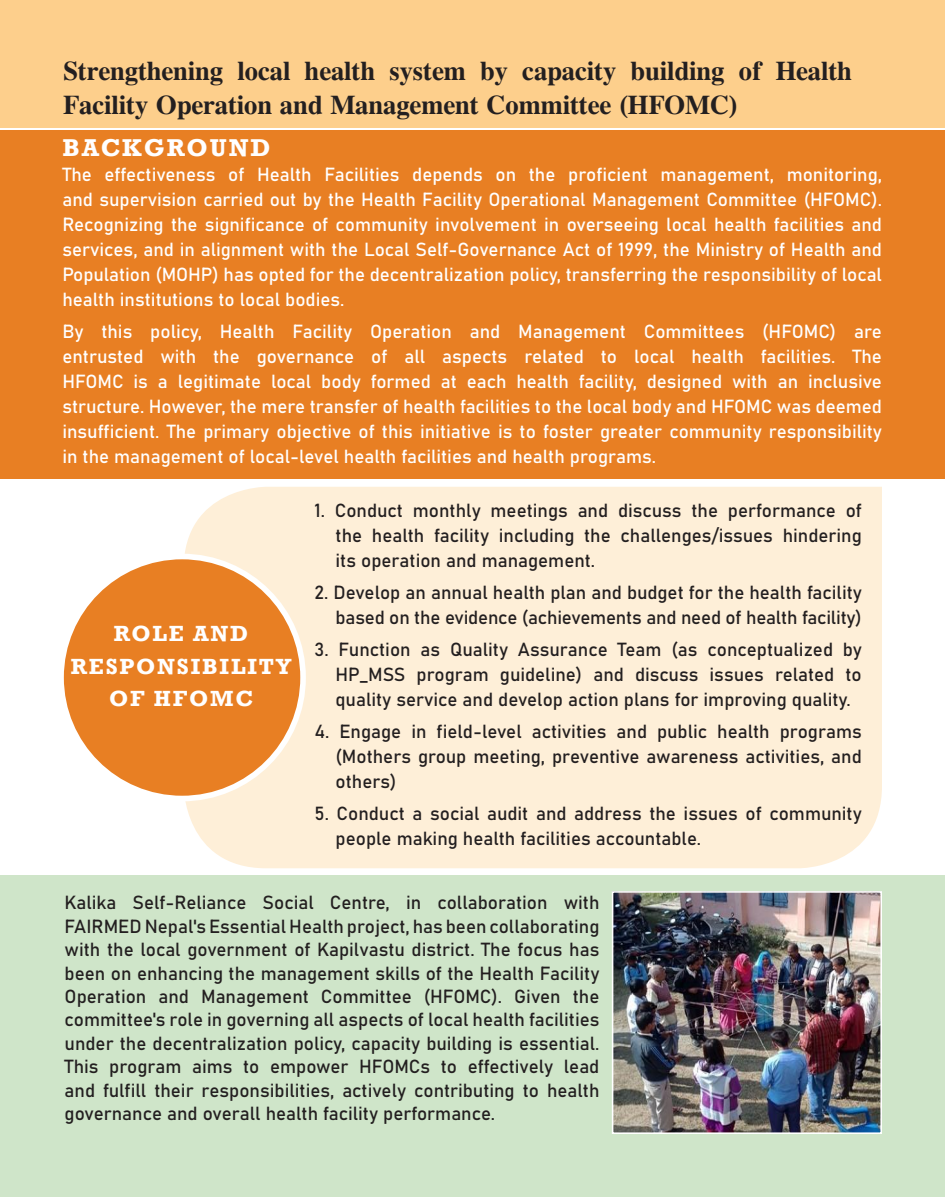
<style>
.page{position:relative;width:945px;height:1197px;background:#fff}
.page>*{position:absolute;margin:0;border:0;box-sizing:border-box;transform-origin:0 0}
.Paragraph_Style_1{font:700 26.6px/34.3px "CG Times";color:#231f20}
.Heading{font:700 25.03px "Rockwell";letter-spacing:.08em;color:#fff}
.Heading-2{font:700 22.57px/32.4px "Rockwell";letter-spacing:.08em;color:#fff;text-align:center}
.Paragraph_Style_1-2{font:18.72px/23.4px "Bahnschrift 400 100";color:#231f20;text-align:justify}
.Paragraph_Style_1-3{font:18.72px/25px "Bahnschrift 400 100";color:#fff;text-align:justify}
</style>
<div class="page">
<div style="left:185px;top:487px;width:697px;height:381px;background:#feefd8"></div>
<div style="left:0;top:130px;width:945px;height:349px;background:#e87f23"></div>
<div style="left:0;top:0;width:945px;height:128px;background:#fdcf8c"></div>
<div style="left:61px;top:557px;width:242px;height:242px;background:#e87f23;border-radius:50%"></div>
<div style="left:58px;top:554px;width:248px;height:247px;border:6px solid #fff;border-radius:50%"></div>
<div style="left:0;top:875px;width:945px;height:322px;background:#cfe5c9"></div>
<img style="left:615px;top:894px;width:264px;height:237px">
<div style="left:612px;top:891px;width:270px;height:243px;border:2px solid #fff"></div>
<p class="Paragraph_Style_1" style="left:63px;top:54px;width:790px">Strengthening local health system by capacity building of Health<br>Facility Operation and Management Committee (HFOMC)</p>
<p class="Heading" style="left:62px;top:132px;width:210px">BACKGROUND</p>
<p class="Paragraph_Style_1-3" style="left:62px;top:160px;width:821px">The effectiveness of Health Facilities depends on the proficient management, monitoring, and supervision carried out by the Health Facility Operational Management Committee (HFOMC).<br>Recognizing the significance of community involvement in overseeing local health facilities and services, and in alignment with the Local Self-Governance Act of 1999, the Ministry of Health and Population (MOHP) has opted for the decentralization policy, transferring the responsibility of local health institutions to local bodies.</p>
<p class="Paragraph_Style_1-3" style="left:62px;top:317px;width:821px">By this policy, Health Facility Operation and Management Committees (HFOMC) are entrusted with the governance of all aspects related to local health facilities. The HFOMC is a legitimate local body formed at each health facility, designed with an inclusive structure. However, the mere transfer of health facilities to the local body and HFOMC was deemed insufficient. The primary objective of this initiative is to foster greater community responsibility in the management of local-level health facilities and health programs.</p>
<p class="Paragraph_Style_1-2" style="left:336px;top:496px;width:528px;line-height:25px;text-indent:-21px">1. Conduct monthly meetings and discuss the performance of the health facility including the challenges/issues hindering its operation and management.</p>
<p class="Paragraph_Style_1-2" style="left:314px;top:578px;width:549px;line-height:25px;text-align:right">2. Develop an annual health plan and budget for the health facility based on the evidence (achievements and need of health facility)</p>
<p class="Paragraph_Style_1-2" style="left:336px;top:635px;width:528px;line-height:25px;text-indent:-21px">3. Function as Quality Assurance Team (as conceptualized by HP_MSS program guideline) and discuss issues related to quality service and develop action plans for improving quality.</p>
<p class="Paragraph_Style_1-2" style="left:336px;top:717px;width:528px;line-height:25px;text-indent:-21px">4. Engage in field-level activities and public health programs (Mothers group meeting, preventive awareness activities, and others)</p>
<p class="Paragraph_Style_1-2" style="left:336px;top:799px;width:528px;line-height:25px;text-indent:-21px">5. Conduct a social audit and address the issues of community people making health facilities accountable.</p>
<p class="Heading-2" style="left:114px;top:618px;width:136px">ROLE AND</p>
<p class="Heading-2" style="left:71px;top:650px;width:222px">RESPONSIBILITY<br>OF HFOMC</p>
<p class="Paragraph_Style_1-2" style="left:65px;top:890px;width:536px">Kalika Self-Reliance Social Centre, in collaboration with FAIRMED Nepal's Essential Health project, has been collaborating with the local government of Kapilvastu district. The focus has been on enhancing the management skills of the Health Facility Operation and Management Committee (HFOMC). Given the committee's role in governing all aspects of local health facilities under the decentralization policy, capacity building is essential.<br>This program aims to empower HFOMCs to effectively lead and fulfill their responsibilities, actively contributing to health governance and overall health facility performance.</p>
</div>
